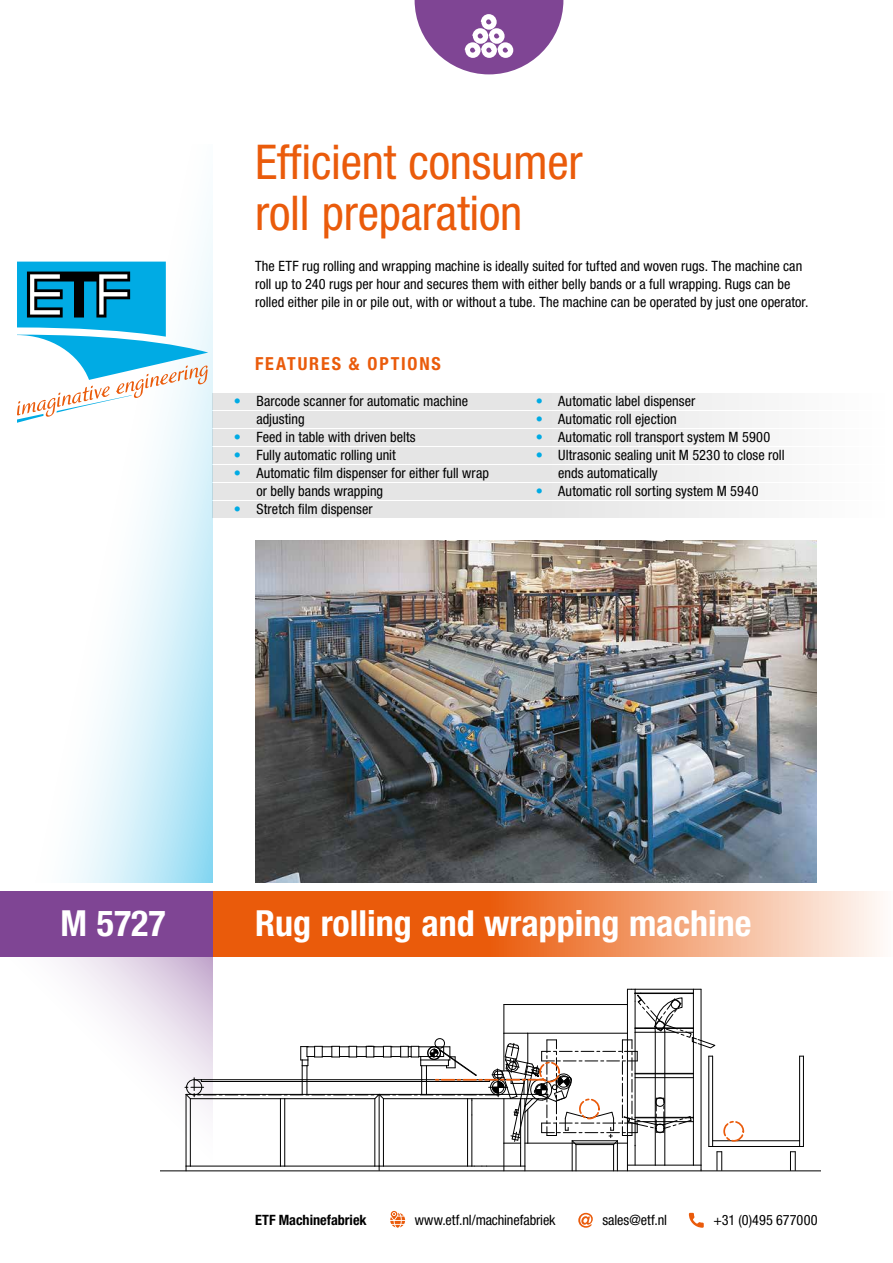
<style>
.page{position:relative;width:893px;height:1263px;background:#fff}
.page>*{position:absolute;margin:0;border:0;box-sizing:border-box;transform-origin:0 0}
.t1{font:condensed 48px/51px "Helvetica Neue LT Pro";letter-spacing:-.005em;color:#ea5b0b}
.t2{font:700 condensed 36px "Helvetica Neue LT Pro";color:#fff}
.t3{font:700 condensed 18px "Helvetica Neue LT Pro";letter-spacing:.1em;color:#ea5b0b}
.t4{font:condensed 14.25px/18px "Helvetica Neue LT Pro";letter-spacing:.005em;color:#000}
.t5{font:700 condensed 14.25px "Helvetica Neue LT Pro";color:#000}
.s1{color:#00abe4}
</style>
<div class="page">
<svg style="left:213px;top:891px;width:667px;height:66px;background:#ef884f"></svg>
<div style="left:0;top:891px;width:213px;height:66px;background:#7f4594"></div>
<svg style="left:17px;top:218px;width:196px;height:665px"></svg>
<svg style="left:57px;top:957px;width:156px;height:131px"></svg>
<svg style="left:415px;top:0;width:148px;height:74px"></svg>
<svg style="left:390px;top:1211px;width:15px;height:17px"></svg>
<svg style="left:578px;top:1213px;width:15px;height:15px"></svg>
<svg style="left:689px;top:1213px;width:15px;height:15px"></svg>
<svg style="left:17px;top:262px;width:191px;height:161px"></svg>
<div style="left:213px;top:393px;width:680px;height:16px;background:linear-gradient(to right,#dedede,#f9f9f9)"></div>
<div style="left:213px;top:411px;width:680px;height:16px;background:linear-gradient(to right,#dedede,#f9f9f9)"></div>
<div style="left:213px;top:429px;width:680px;height:16px;background:linear-gradient(to right,#dedede,#f9f9f9)"></div>
<div style="left:213px;top:447px;width:680px;height:16px;background:linear-gradient(to right,#dedede,#f9f9f9)"></div>
<div style="left:213px;top:465px;width:680px;height:16px;background:linear-gradient(to right,#dedede,#f9f9f9)"></div>
<div style="left:213px;top:483px;width:680px;height:16px;background:linear-gradient(to right,#dedede,#f9f9f9)"></div>
<div style="left:213px;top:501px;width:680px;height:16px;background:linear-gradient(to right,#dedede,#f9f9f9)"></div>
<img style="left:255px;top:541px;width:561px;height:342px">
<hr style="left:738px;top:1146px;width:62px;height:1px;background:#000">
<hr style="left:738px;top:1140px;width:62px;height:1px;background:#000">
<hr style="left:799px;top:1056px;width:1px;height:85px;background:#000">
<hr style="left:803px;top:1056px;width:1px;height:90px;background:#000">
<hr style="left:160px;top:1170px;width:660px;height:1px;background:#000">
<svg style="left:790px;top:1141px;width:13px;height:29px"></svg>
<svg style="left:185px;top:989px;width:553px;height:182px"></svg>
<div style="left:723px;top:1121px;width:21px;height:21px;border:2px dashed #ea5b0b;border-radius:50%"></div>
<div style="left:579px;top:1098px;width:21px;height:21px;border:2px dashed #ea5b0b;border-radius:50%"></div>
<div style="left:539px;top:1062px;width:21px;height:20px;border:2px dashed #ea5b0b;border-radius:50%"></div>
<h1 class="t1" style="left:255px;top:136px;width:329px">Efficient consumer roll preparation</h1>
<p class="t4" style="left:255px;top:256px;width:555px">The ETF rug rolling and wrapping machine is ideally suited for tufted and woven rugs. The machine can roll up to 240 rugs per hour and secures them with either belly bands or a full wrapping. Rugs can be rolled either pile in or pile out, with or without a tube. The machine can be operated by just one operator.</p>
<p class="t3" style="left:255px;top:352px;width:187px">FEATURES &amp; OPTIONS</p>
<p class="t4" style="left:256px;top:391px;width:213px;text-indent:-23px"><span class="s1">•</span> Barcode scanner for automatic machine adjusting</p>
<p class="t4" style="left:234px;top:427px;width:183px"><span class="s1">•</span> Feed in table with driven belts</p>
<p class="t4" style="left:234px;top:445px;width:164px"><span class="s1">•</span> Fully automatic rolling unit</p>
<p class="t4" style="left:256px;top:463px;width:234px;text-indent:-23px"><span class="s1">•</span> Automatic film dispenser for either full wrap or belly bands wrapping</p>
<p class="t4" style="left:234px;top:499px;width:140px"><span class="s1">•</span> Stretch film dispenser</p>
<p class="t4" style="left:536px;top:391px;width:161px"><span class="s1">•</span> Automatic label dispenser</p>
<p class="t4" style="left:536px;top:409px;width:142px"><span class="s1">•</span> Automatic roll ejection</p>
<p class="t4" style="left:536px;top:427px;width:236px"><span class="s1">•</span> Automatic roll transport system M 5900</p>
<p class="t4" style="left:558px;top:445px;width:228px;text-indent:-23px"><span class="s1">•</span> Ultrasonic sealing unit M 5230 to close roll ends automatically</p>
<p class="t4" style="left:536px;top:481px;width:224px"><span class="s1">•</span> Automatic roll sorting system M 5940</p>
<h2 class="t2" style="left:61px;top:901px;width:107px">M 5727</h2>
<h2 class="t2" style="left:255px;top:901px;width:498px">Rug rolling and wrapping machine</h2>
<p class="t5" style="left:255px;top:1211px;width:113px">ETF Machinefabriek</p>
<p class="t4" style="left:415px;top:1210px;width:142px">www.etf.nl/machinefabriek</p>
<p class="t4" style="left:602px;top:1210px;width:66px">sales@etf.nl</p>
<p class="t4" style="left:713px;top:1210px;width:106px">+31 (0)495 677000</p>
</div>
